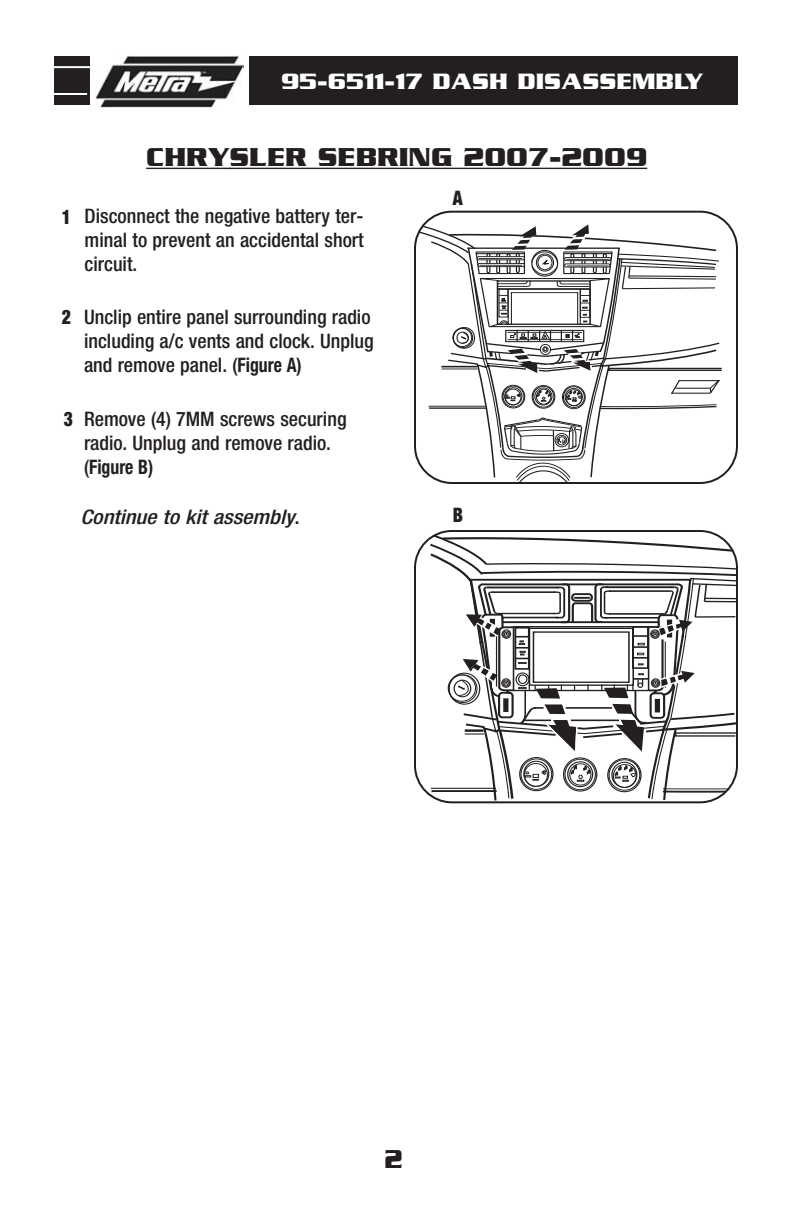
<style>
.page{position:relative;width:792px;height:1224px;background:#fff}
.page>*{position:absolute;margin:0;border:0;box-sizing:border-box;transform-origin:0 0}
.t1{font:700 28px "Serpentine ICG";color:#231f20}
.t2{font:700 28px "Serpentine ICG";color:#231f20;scale:.87 1}
.t3{font:700 24px "Serpentine ICG";color:#fff}
.t4{font:500 condensed 20px/24px "Helvetica Neue";color:#231f20}
.t5{font:italic 500 condensed 20px "Helvetica Neue";color:#231f20;scale:1.12 1}
.t6{font:900 condensed 20px "Helvetica Neue";color:#231f20;scale:.89 1}
.s1{font-weight:700}
.s2{font-style:normal}
</style>
<div class="page">
<div style="left:54px;top:57px;width:684px;height:48px;background:#231f20"></div>
<div style="left:91px;top:34px;width:158px;height:89px;background:#fff"></div>
<img style="left:95px;top:55px;width:148px;height:53px">
<hr style="left:0;top:93px;width:87px;height:2px;background:#fff">
<hr style="left:0;top:66px;width:90px;height:2px;background:#fff">
<hr style="left:146px;top:168px;width:62px;height:1px;background:#231f20">
<svg style="left:207px;top:168px;width:22px;height:1px"></svg>
<hr style="left:229px;top:168px;width:418px;height:1px;background:#231f20">
<svg style="left:414px;top:530px;width:324px;height:273px"></svg>
<svg style="left:414px;top:211px;width:324px;height:273px"></svg>
<p class="t3" style="left:281px;top:67px;width:424px">95-6511-17 DASH DISASSEMBLY</p>
<p class="t6" style="left:62px;top:209px;width:12px">1</p>
<h1 class="t1" style="left:146px;top:140px;width:503px">CHRYSLER SEBRING 2007-2009</h1>
<p class="t6" style="left:453px;top:191px;width:13px">A</p>
<p class="t4" style="left:85px;top:206px;width:281px;text-align:justify">Disconnect the negative battery ter&shy;minal to prevent an accidental short circuit.</p>
<p class="t6" style="left:62px;top:310px;width:12px">2</p>
<p class="t4" style="left:84px;top:307px;width:291px">Unclip entire panel surrounding radio including a/c vents and clock. Unplug and remove panel. (<span class="s1">Figure A)</span></p>
<p class="t6" style="left:64px;top:411px;width:12px">3</p>
<p class="t4" style="left:84px;top:408px;width:264px">Remove (4) 7MM screws securing radio. Unplug and remove radio. (<span class="s1">Figure B)</span></p>
<p class="t5" style="left:81px;top:510px;width:197px">Continue to kit assembly<span class="s2">.</span></p>
<p class="t6" style="left:453px;top:508px;width:13px">B</p>
<h1 class="t2" style="left:384px;top:1142px;width:22px">2</h1>
</div>
